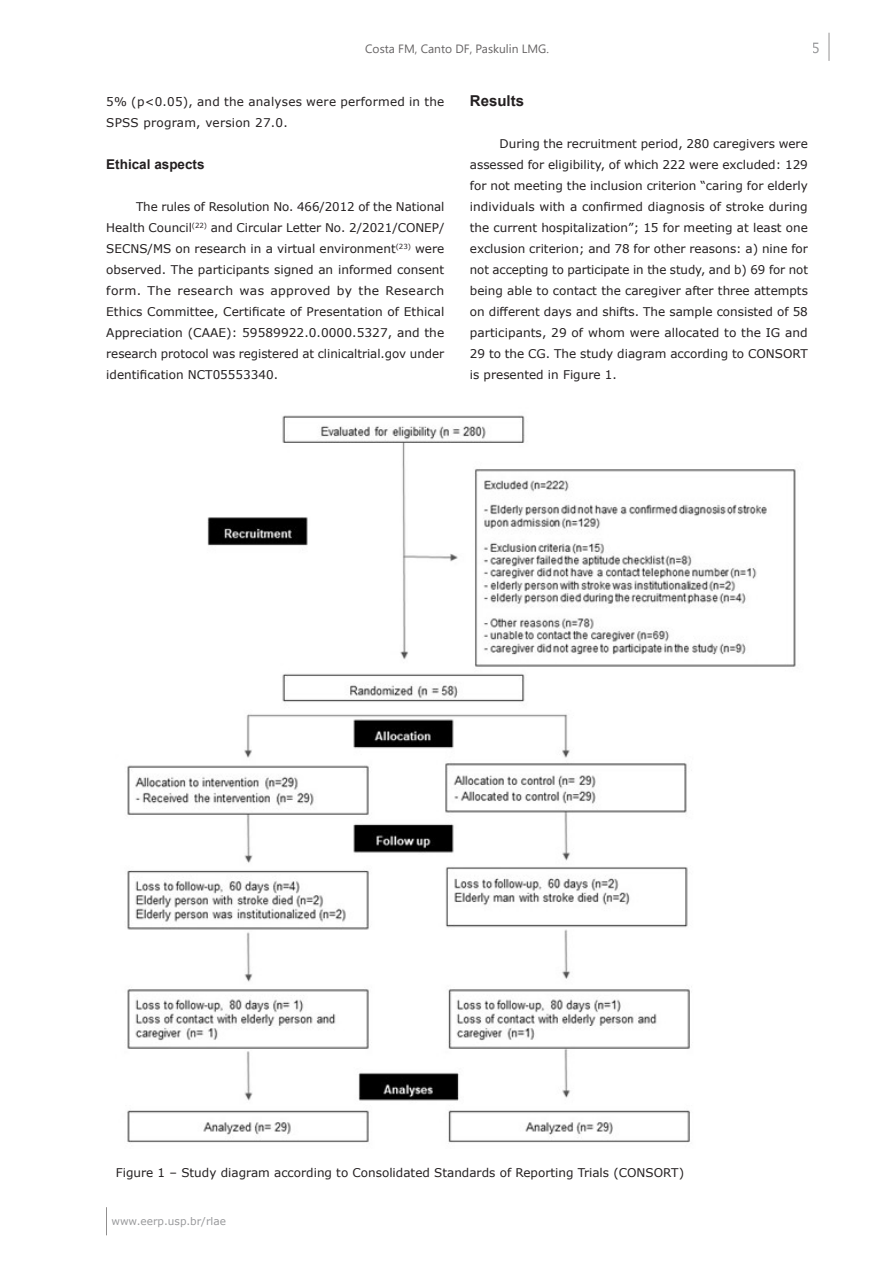
<style>
.page{position:relative;width:893px;height:1263px;background:#fff}
.page>*{position:absolute;margin:0;border:0;box-sizing:border-box;transform-origin:0 0}
.SUB1{font:700 15px "Arial";color:#231f20}
.SUB2{font:700 13.5px "Arial";color:#231f20}
.t1{font:13.5px "Geneva";color:#6c6d70}
.Texto{font:12px/21px "Verdana";color:#231f20;text-align:justify}
.Título_de_figura{font:12px "Verdana";color:#231f20}
.Texto-2{font:12px/21px "Verdana";letter-spacing:.02em;color:#231f20}
.t2{font:12px "Segoe UI";color:#231f20}
.t3{font:10.5px "Verdana";color:#6c6d70}
</style>
<div class="page">
<svg style="left:106px;top:1207px;width:1px;height:28px"></svg>
<svg style="left:829px;top:33px;width:1px;height:28px"></svg>
<img style="left:127px;top:415px;width:669px;height:729px">
<p class="t2" style="left:365px;top:38px;width:185px">Costa FM, Canto DF, Paskulin LMG.</p>
<p class="t1" style="left:812px;top:40px;width:11px">5</p>
<p class="Texto-2" style="left:106px;top:91px;width:340px">5% (p&lt;0.05), and the analyses were performed in the<br>SPSS program, version 27.0.</p>
<p class="SUB2" style="left:106px;top:155px;width:100px">Ethical aspects</p>
<p class="Texto" style="left:106px;top:196px;width:340px;text-indent:30px">The rules of Resolution No. 466/2012 of the National Health Council<sup>(22)</sup> and Circular Letter No. 2/2021/CONEP/ SECNS/MS on research in a virtual environment<sup>(23)</sup> were observed. The participants signed an informed consent form. The research was approved by the Research Ethics Committee, Certificate of Presentation of Ethical Appreciation (CAAE): 59589922.0.0000.5327, and the research protocol was registered at clinicaltrial.gov under identification NCT05553340.</p>
<p class="SUB1" style="left:470px;top:90px;width:56px">Results</p>
<p class="Texto" style="left:470px;top:133px;width:340px;text-indent:30px">During the recruitment period, 280 caregivers were assessed for eligibility, of which 222 were excluded: 129 for not meeting the inclusion criterion “caring for elderly individuals with a confirmed diagnosis of stroke during the current hospitalization”; 15 for meeting at least one exclusion criterion; and 78 for other reasons: a) nine for not accepting to participate in the study, and b) 69 for not being able to contact the caregiver after three attempts on different days and shifts. The sample consisted of 58 participants, 29 of whom were allocated to the IG and 29 to the CG. The study diagram according to CONSORT is presented in Figure 1.</p>
<p class="Título_de_figura" style="left:116px;top:1164px;width:570px">Figure 1 – Study diagram according to Consolidated Standards of Reporting Trials (CONSORT)</p>
<p class="t3" style="left:111px;top:1214px;width:116px">www.eerp.usp.br/rlae</p>
</div>
